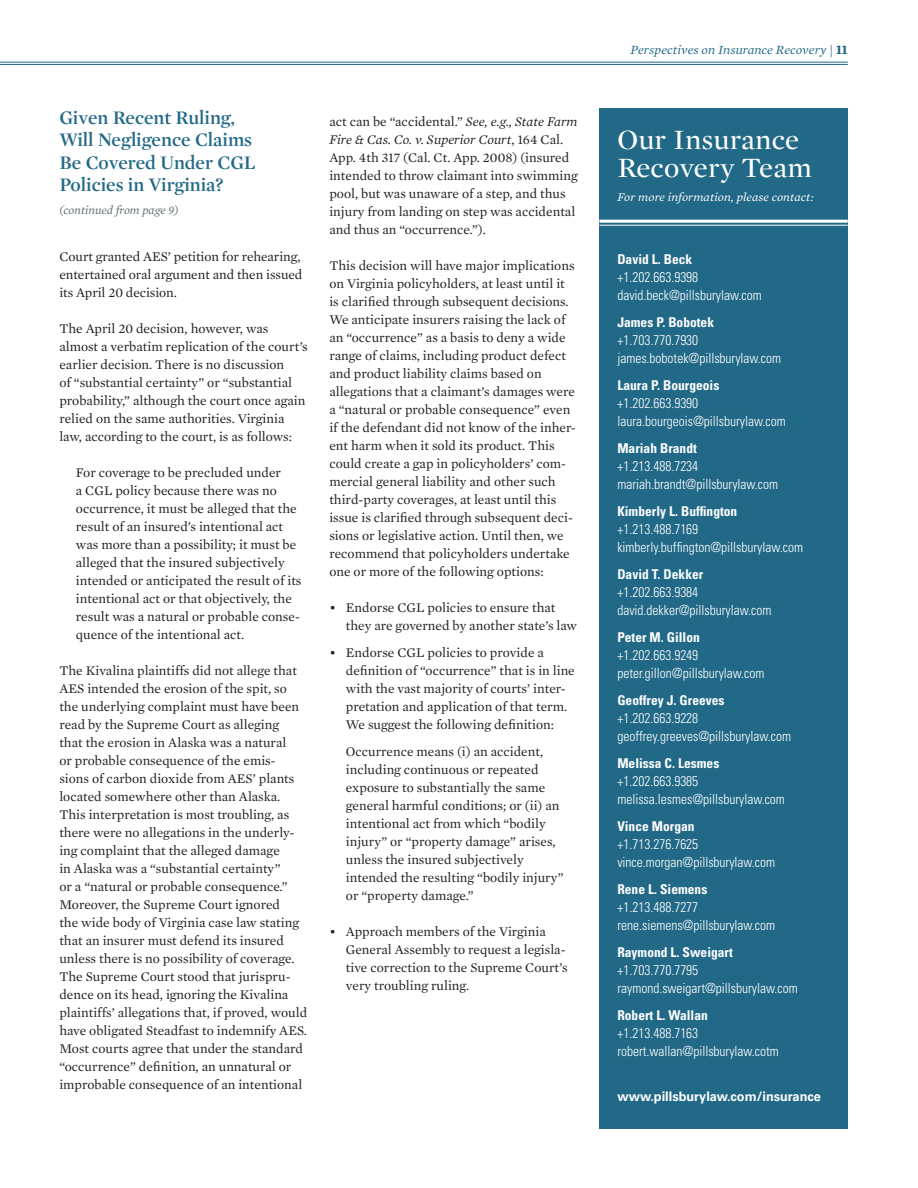
<style>
.page{position:relative;width:918px;height:1188px;background:#fff}
.page>*{position:absolute;margin:0;border:0;box-sizing:border-box;transform-origin:0 0}
.Text_Subhead_1{font:28.5px/28.5px "Mercury Display";letter-spacing:.005em;color:#fff;scale:1.04 1}
.Body_Copy_9_12{font:600 19.5px/22.5px "Mercury Display";color:#226987}
.Photo_Captions{font:300 condensed 13.95px/18px "Univers LT Std";color:#fff}
.Body_Copy_9_12-2{font:13.5px/18px "Mercury Text G1";color:#231f20}
.Bullet_Paragraph_9_1{font:13.5px/18px "Mercury Text G1";color:#231f20}
.Photo_Captions-2{font:700 condensed 13.5px "Univers LT Std";color:#fff}
.Photo_Captions-3{font:700 13.2px "Univers LT Std";color:#fff}
.t1{font:italic 12.75px "Mercury Text G1";color:#226987}
.Text_Subhead_1-2{font:italic 12px "Mercury Text G1";letter-spacing:.005em;color:#fff;scale:1.04 1}
.Body_Copy_9_12-3{font:italic 12px "Mercury Text G1";color:#596b6f}
.s1{font-style:italic}
.s2{font-weight:700;font-style:normal;font-size:13.5px}
</style>
<div class="page">
<hr style="left:0;top:64px;width:848px;height:1px;background:#226987">
<hr style="left:0;top:62px;width:848px;height:1px;background:#226987">
<div style="left:599px;top:108px;width:249px;height:1021px;background:#226987"></div>
<hr style="left:599px;top:220px;width:249px;height:3px;background:#fff">
<hr style="left:599px;top:225px;width:249px;height:1px;background:#fff">
<p class="Body_Copy_9_12" style="left:59px;top:105px;width:198px">Given Recent Ruling,<br>Will Negligence Claims<br>Be Covered Under CGL<br>Policies in Virginia?</p>
<p class="Body_Copy_9_12-3" style="left:59px;top:201px;width:121px">(continued from page 9)</p>
<p class="Body_Copy_9_12-2" style="left:59px;top:247px;width:245px">Court granted AES’ petition for rehearing, entertained oral argument and then issued its April 20 decision.</p>
<p class="Body_Copy_9_12-2" style="left:59px;top:319px;width:250px">The April 20 decision, however, was almost a verbatim replication of the court’s earlier decision. There is no discussion<br>of “substantial certainty” or “substantial probability,” although the court once again relied on the same authorities. Virginia law, according to the court, is as follows:</p>
<p class="Body_Copy_9_12-2" style="left:76px;top:463px;width:227px">For coverage to be precluded under<br>a CGL policy because there was no occurrence, it must be alleged that the result of an insured’s intentional act was more than a possibility; it must be alleged that the insured subjectively intended or anticipated the result of its intentional act or that objectively, the result was a natural or probable conse&shy;quence of the intentional act.</p>
<p class="Body_Copy_9_12-2" style="left:59px;top:661px;width:249px">The Kivalina plaintiffs did not allege that AES intended the erosion of the spit, so the underlying complaint must have been read by the Supreme Court as alleging<br>that the erosion in Alaska was a natural<br>or probable consequence of the emis&shy;sions of carbon dioxide from AES’ plants located somewhere other than Alaska.<br>This interpretation is most troubling, as there were no allegations in the underly&shy;ing complaint that the alleged damage<br>in Alaska was a “substantial certainty”<br>or a “natural or probable consequence.” Moreover, the Supreme Court ignored<br>the wide body of Virginia case law stating that an insurer must defend its insured unless there is no possibility of coverage.<br>The Supreme Court stood that jurispru&shy;dence on its head, ignoring the Kivalina plaintiffs’ allegations that, if proved, would have obligated Steadfast to indemnify AES.<br>Most courts agree that under the standard “occurrence” definition, an unnatural or improbable consequence of an intentional</p>
<p class="Body_Copy_9_12-2" style="left:329px;top:112px;width:250px">act can be “accidental.” <span class="s1">See, e.g., State Farm Fire &amp; Cas. Co. v. Superior Court</span>, 164 Cal.<br>App. 4th 317 (Cal. Ct. App. 2008) (insured intended to throw claimant into swimming pool, but was unaware of a step, and thus injury from landing on step was accidental and thus an “occurrence.”).</p>
<p class="Body_Copy_9_12-2" style="left:329px;top:256px;width:248px">This decision will have major implications on Virginia policyholders, at least until it is clarified through subsequent decisions.<br>We anticipate insurers raising the lack of an “occurrence” as a basis to deny a wide range of claims, including product defect and product liability claims based on allegations that a claimant’s damages were a “natural or probable consequence” even if the defendant did not know of the inher&shy;ent harm when it sold its product. This could create a gap in policyholders’ com&shy;mercial general liability and other such third-party coverages, at least until this issue is clarified through subsequent deci&shy;sions or legislative action. Until then, we recommend that policyholders undertake one or more of the following options:</p>
<p class="Bullet_Paragraph_9_1" style="left:346px;top:598px;width:233px;text-indent:-16px">• Endorse CGL policies to ensure that they are governed by another state’s law</p>
<p class="Bullet_Paragraph_9_1" style="left:346px;top:643px;width:230px;text-indent:-16px">• Endorse CGL policies to provide a definition of “occurrence” that is in line with the vast majority of courts’ inter&shy;pretation and application of that term.<br>We suggest the following definition:</p>
<p class="Body_Copy_9_12-2" style="left:346px;top:742px;width:219px">Occurrence means (i) an accident, including continuous or repeated exposure to substantially the same general harmful conditions; or (ii) an intentional act from which “bodily injury” or “property damage” arises, unless the insured subjectively intended the resulting “bodily injury” or “property damage.”</p>
<p class="Bullet_Paragraph_9_1" style="left:346px;top:922px;width:223px;text-indent:-16px">• Approach members of the Virginia General Assembly to request a legisla&shy;tive correction to the Supreme Court’s very troubling ruling.</p>
<p class="t1" style="left:631px;top:41px;width:219px">Perspectives on Insurance Recovery | <span class="s2">11</span></p>
<p class="Text_Subhead_1" style="left:617px;top:124px;width:189px">Our Insurance<br>Recovery Team</p>
<p class="Text_Subhead_1-2" style="left:617px;top:189px;width:190px">For more information, please contact:</p>
<p class="Photo_Captions-2" style="left:617px;top:251px;width:76px">David L. Beck</p>
<p class="Photo_Captions" style="left:617px;top:268px;width:146px">+1.202.663.9398 david.beck@pillsburylaw.com</p>
<p class="Photo_Captions-2" style="left:617px;top:314px;width:98px">James P. Bobotek</p>
<p class="Photo_Captions" style="left:617px;top:331px;width:165px">+1.703.770.7930 james.bobotek@pillsburylaw.com</p>
<p class="Photo_Captions-2" style="left:617px;top:377px;width:103px">Laura P. Bourgeois</p>
<p class="Photo_Captions" style="left:617px;top:394px;width:170px">+1.202.663.9390 laura.bourgeois@pillsburylaw.com</p>
<p class="Photo_Captions-2" style="left:617px;top:440px;width:81px">Mariah Brandt</p>
<p class="Photo_Captions" style="left:617px;top:457px;width:162px">+1.213.488.7234 mariah.brandt@pillsburylaw.com</p>
<p class="Photo_Captions-2" style="left:617px;top:503px;width:121px">Kimberly L. Buffington</p>
<p class="Photo_Captions" style="left:617px;top:520px;width:187px">+1.213.488.7169 kimberly.buffington@pillsburylaw.com</p>
<p class="Photo_Captions-2" style="left:617px;top:566px;width:87px">David T. Dekker</p>
<p class="Photo_Captions" style="left:617px;top:583px;width:156px">+1.202.663.9384 david.dekker@pillsburylaw.com</p>
<p class="Photo_Captions-2" style="left:617px;top:629px;width:84px">Peter M. Gillon</p>
<p class="Photo_Captions" style="left:617px;top:646px;width:149px">+1.202.663.9249 peter.gillon@pillsburylaw.com</p>
<p class="Photo_Captions-2" style="left:617px;top:692px;width:109px">Geoffrey J. Greeves</p>
<p class="Photo_Captions" style="left:617px;top:709px;width:175px">+1.202.663.9228 geoffrey.greeves@pillsburylaw.com</p>
<p class="Photo_Captions-2" style="left:617px;top:755px;width:103px">Melissa C. Lesmes</p>
<p class="Photo_Captions" style="left:617px;top:772px;width:169px">+1.202.663.9385 melissa.lesmes@pillsburylaw.com</p>
<p class="Photo_Captions-2" style="left:617px;top:818px;width:79px">Vince Morgan</p>
<p class="Photo_Captions" style="left:617px;top:835px;width:159px">+1.713.276.7625 vince.morgan@pillsburylaw.com</p>
<p class="Photo_Captions-2" style="left:617px;top:881px;width:91px">Rene L. Siemens</p>
<p class="Photo_Captions" style="left:617px;top:898px;width:159px">+1.213.488.7277 rene.siemens@pillsburylaw.com</p>
<p class="Photo_Captions-2" style="left:617px;top:944px;width:117px">Raymond L. Sweigart</p>
<p class="Photo_Captions" style="left:617px;top:961px;width:182px">+1.703.770.7795 raymond.sweigart@pillsburylaw.com</p>
<p class="Photo_Captions-2" style="left:617px;top:1007px;width:92px">Robert L. Wallan</p>
<p class="Photo_Captions" style="left:617px;top:1024px;width:163px">+1.213.488.7163 robert.wallan@pillsburylaw.cotm</p>
<p class="Photo_Captions-3" style="left:617px;top:1089px;width:205px">www.pillsburylaw.com/insurance</p>
</div>
